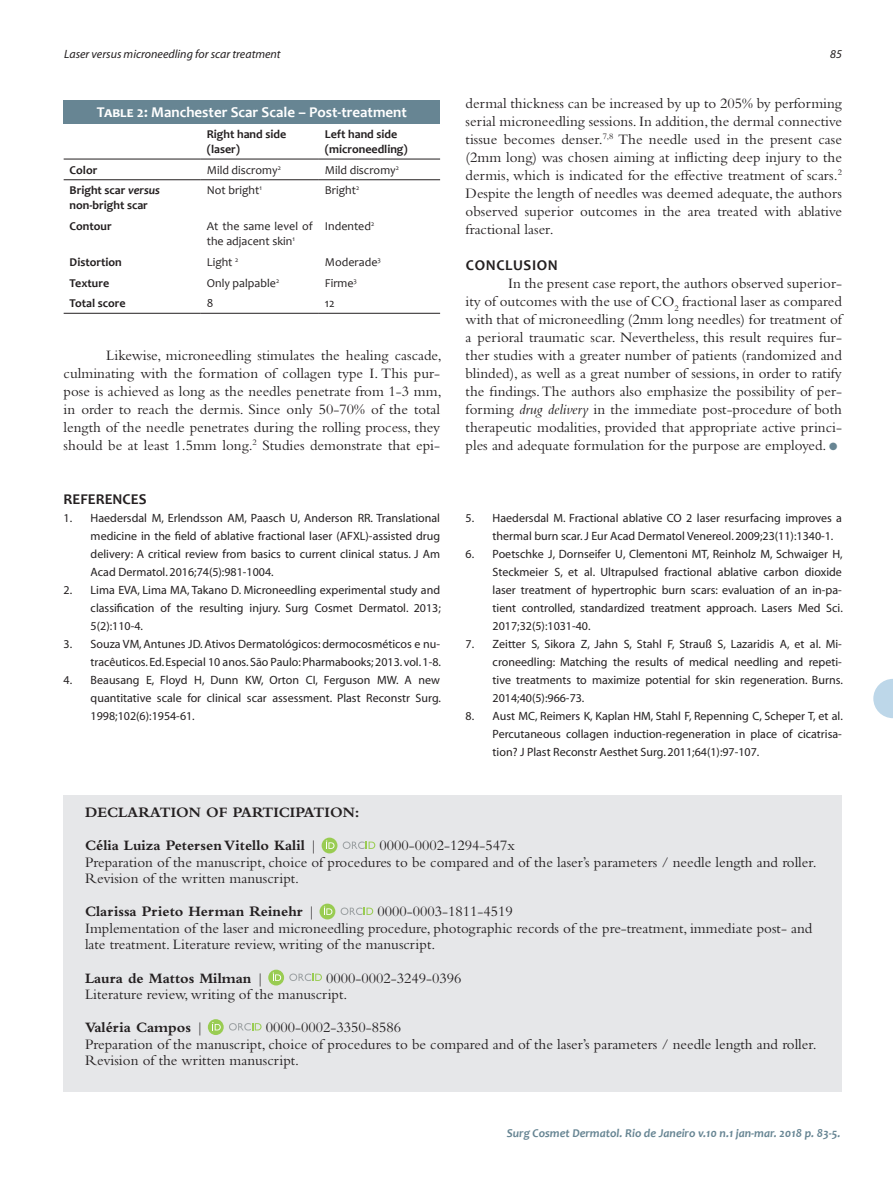
<style>
.page{position:relative;width:893px;height:1191px;background:#fff}
.page>*{position:absolute;margin:0;border:0;box-sizing:border-box;transform-origin:0 0}
.Surgical-ING_-_2016{font:15px/18px "Bembo";color:#231f20;text-align:justify}
.Surgical-PT_-_2016{font:15px/16.5px "Bembo";color:#231f20}
.Surgical-PT_-_2016-2{font:700 15px "Bembo";color:#231f20}
.ABD-ING{font:15px "Bembo";color:#231f20}
.Tabela{font:700 15px "Candara";color:#fff}
.ABD-ING-2{font:700 15px "Bembo";color:#231f20}
.Surgical-ING_-_2016-2{font:700 15px "Candara";color:#231f20}
.Surgical-ING_-_2016-3{font:700 15px "Candara";letter-spacing:.04em;color:#231f20}
.t1{font:12px/18px "Myriad";color:#231f20;text-align:justify}
.Tabela-2{font:12px/15px "Candara";color:#231f20}
.Tabela-3{font:700 12px "Candara";color:#231f20}
.t2{font:italic 700 12px "Candara";color:#678593}
.t3{font:italic 12px "Myriad";color:#231f20}
.s1{font-style:italic}
.s2{color:#678593}
.s3{font-weight:400}
</style>
<div class="page">
<div style="left:64px;top:100px;width:376px;height:23px;background:#678593"></div>
<hr style="left:64px;top:313px;width:137px;height:1px;background:#231f20">
<hr style="left:201px;top:313px;width:118px;height:1px;background:#231f20">
<hr style="left:319px;top:313px;width:121px;height:1px;background:#231f20">
<hr style="left:64px;top:159px;width:137px;height:1px;background:#231f20">
<hr style="left:201px;top:159px;width:118px;height:1px;background:#231f20">
<hr style="left:319px;top:159px;width:121px;height:1px;background:#231f20">
<hr style="left:64px;top:179px;width:137px;height:1px;background:#231f20">
<hr style="left:201px;top:179px;width:118px;height:1px;background:#231f20">
<hr style="left:319px;top:179px;width:121px;height:1px;background:#231f20">
<div style="left:64px;top:795px;width:778px;height:297px;background:#e6e7e9"></div>
<div style="left:322px;top:837px;width:15px;height:16px;background:#99cc52;border-radius:50%"></div>
<svg style="left:343px;top:841px;width:32px;height:8px"></svg>
<svg style="left:326px;top:840px;width:8px;height:9px"></svg>
<div style="left:320px;top:903px;width:15px;height:16px;background:#99cc52;border-radius:50%"></div>
<svg style="left:341px;top:907px;width:32px;height:8px"></svg>
<svg style="left:324px;top:906px;width:8px;height:9px"></svg>
<svg style="left:268px;top:969px;width:16px;height:16px"></svg>
<svg style="left:289px;top:973px;width:33px;height:8px"></svg>
<svg style="left:273px;top:972px;width:8px;height:9px"></svg>
<svg style="left:208px;top:1019px;width:16px;height:16px"></svg>
<svg style="left:229px;top:1023px;width:33px;height:7px"></svg>
<svg style="left:212px;top:1022px;width:9px;height:8px"></svg>
<svg style="left:873px;top:679px;width:20px;height:39px"></svg>
<p class="t3" style="left:64px;top:48px;width:218px">Laser versus microneedling for scar treatment</p>
<p class="t3" style="left:830px;top:48px;width:13px">85</p>
<p class="Tabela" style="left:97px;top:102px;width:312px">Table 2: Manchester Scar Scale – Post-treatment</p>
<p class="Tabela-3" style="left:207px;top:127px;width:81px">Right hand side</p>
<p class="Tabela-3" style="left:207px;top:142px;width:35px">(laser)</p>
<p class="Tabela-3" style="left:325px;top:127px;width:74px">Left hand side</p>
<p class="Tabela-3" style="left:325px;top:142px;width:84px">(microneedling)</p>
<p class="Tabela-3" style="left:70px;top:162px;width:29px">Color</p>
<p class="Tabela-2" style="left:207px;top:162px;width:76px">Mild discromy<sup>2</sup></p>
<p class="Tabela-2" style="left:325px;top:162px;width:76px">Mild discromy<sup>2</sup></p>
<p class="Tabela-3" style="left:70px;top:183px;width:92px">Bright scar <span class="s1">versus</span></p>
<p class="Tabela-3" style="left:70px;top:198px;width:80px">non-bright scar</p>
<p class="Tabela-2" style="left:207px;top:183px;width:56px">Not bright<sup>1</sup></p>
<p class="Tabela-2" style="left:325px;top:183px;width:36px">Bright<sup>2</sup></p>
<p class="Tabela-3" style="left:70px;top:219px;width:44px">Contour</p>
<p class="Tabela-2" style="left:207px;top:219px;width:108px">At the same level of the adjacent skin<sup>1</sup></p>
<p class="Tabela-2" style="left:325px;top:219px;width:51px">Indented<sup>2</sup></p>
<p class="Tabela-3" style="left:70px;top:254px;width:54px">Distortion</p>
<p class="Tabela-2" style="left:207px;top:254px;width:33px">Light <sup>2</sup></p>
<p class="Tabela-2" style="left:325px;top:254px;width:58px">Moderade<sup>3</sup></p>
<p class="Tabela-3" style="left:70px;top:275px;width:41px">Texture</p>
<p class="Tabela-2" style="left:207px;top:275px;width:74px">Only palpable<sup>2</sup></p>
<p class="Tabela-2" style="left:325px;top:275px;width:34px">Firme<sup>3</sup></p>
<p class="Tabela-3" style="left:70px;top:296px;width:58px">Total score</p>
<p class="Tabela-2" style="left:207px;top:296px;width:8px">8</p>
<p class="Tabela-2" style="left:325px;top:296px;width:11px">12</p>
<p class="Surgical-ING_-_2016" style="left:64px;top:346px;width:379px;text-indent:43px">Likewise, microneedling stimulates the healing cascade, culminating with the formation of collagen type I. This pur&shy;pose is achieved as long as the needles penetrate from 1-3 mm, in order to reach the dermis. Since only 50-70% of the total length of the needle penetrates during the rolling process, they should be at least 1.5mm long.<sup>2</sup> Studies demonstrate that epi-</p>
<p class="Surgical-ING_-_2016-2" style="left:64px;top:490px;width:84px">REFERENCES</p>
<p class="t1" style="left:91px;top:510px;width:351px;text-indent:-27px">1. Haedersdal M, Erlendsson AM, Paasch U, Anderson RR. Translational medicine in the field of ablative fractional laser (AFXL)-assisted drug delivery: A critical review from basics to current clinical status. J Am Acad Dermatol. 2016;74(5):981-1004.</p>
<p class="t1" style="left:91px;top:582px;width:352px;text-indent:-27px">2. Lima EVA, Lima MA, Takano D. Microneedling experimental study and classification of the resulting injury. Surg Cosmet Dermatol. 2013; 5(2):110-4.</p>
<p class="t1" style="left:64px;top:636px;width:379px;text-align:right">3. Souza VM, Antunes JD. Ativos Dermatológicos: dermocosméticos e nu&shy;tracêuticos. Ed. Especial 10 anos. São Paulo: Pharmabooks; 2013. vol. 1-8.</p>
<p class="t1" style="left:91px;top:672px;width:352px;text-indent:-27px">4. Beausang E, Floyd H, Dunn KW, Orton CI, Ferguson MW. A new quantitative scale for clinical scar assessment. Plast Reconstr Surg.<br>1998;102(6):1954-61.</p>
<p class="Surgical-ING_-_2016" style="left:466px;top:94px;width:378px">dermal thickness can be increased by up to 205% by performing serial microneedling sessions. In addition, the dermal connective tissue becomes denser.<sup>7,8</sup> The needle used in the present case (2mm long) was chosen aiming at inflicting deep injury to the dermis, which is indicated for the effective treatment of scars.<sup>2<br></sup>Despite the length of needles was deemed adequate, the authors observed superior outcomes in the area treated with ablative fractional laser.</p>
<p class="Surgical-ING_-_2016-3" style="left:466px;top:256px;width:93px">CONCLUSION</p>
<p class="Surgical-ING_-_2016" style="left:466px;top:274px;width:378px;text-indent:43px">In the present case report, the authors observed superior&shy;ity of outcomes with the use of CO<sub>2</sub> fractional laser as compared with that of microneedling (2mm long needles) for treatment of a perioral traumatic scar. Nevertheless, this result requires fur&shy;ther studies with a greater number of patients (randomized and blinded), as well as a great number of sessions, in order to ratify the findings. The authors also emphasize the possibility of per&shy;forming <span class="s1">drug delivery</span> in the immediate post-procedure of both therapeutic modalities, provided that appropriate active princi&shy;ples and adequate formulation for the purpose are employed. <span class="s2">●</span></p>
<p class="t1" style="left:493px;top:510px;width:351px;text-indent:-27px">5. Haedersdal M. Fractional ablative CO 2 laser resurfacing improves a thermal burn scar. J Eur Acad Dermatol Venereol. 2009;23(11):1340-1.</p>
<p class="t1" style="left:493px;top:546px;width:352px;text-indent:-27px">6. Poetschke J, Dornseifer U, Clementoni MT, Reinholz M, Schwaiger H, Steckmeier S, et al. Ultrapulsed fractional ablative carbon dioxide laser treatment of hypertrophic burn scars: evaluation of an in-pa&shy;tient controlled, standardized treatment approach. Lasers Med Sci.<br>2017;32(5):1031-40.</p>
<p class="t1" style="left:493px;top:636px;width:352px;text-indent:-27px">7. Zeitter S, Sikora Z, Jahn S, Stahl F, Strauß S, Lazaridis A, et al. Mi&shy;croneedling: Matching the results of medical needling and repeti&shy;tive treatments to maximize potential for skin regeneration. Burns.<br>2014;40(5):966-73.</p>
<p class="t1" style="left:493px;top:708px;width:352px;text-indent:-27px">8. Aust MC, Reimers K, Kaplan HM, Stahl F, Repenning C, Scheper T, et al.<br>Percutaneous collagen induction-regeneration in place of cicatrisa&shy;tion? J Plast Reconstr Aesthet Surg. 2011;64(1):97-107.</p>
<p class="Surgical-PT_-_2016-2" style="left:85px;top:804px;width:276px">DECLARATION OF PARTICIPATION:</p>
<p class="Surgical-PT_-_2016-2" style="left:85px;top:837px;width:234px">Célia Luiza Petersen Vitello Kalil <span class="s3">|</span></p>
<p class="Surgical-ING_-_2016" style="left:379px;top:836px;width:137px">0000-0002-1294-547x</p>
<p class="Surgical-ING_-_2016" style="left:85px;top:853px;width:733px;line-height:16.5px">Preparation of the manuscript, choice of procedures to be compared and of the laser’s parameters / needle length and roller.<br>Revision of the written manuscript.</p>
<p class="Surgical-PT_-_2016-2" style="left:85px;top:903px;width:232px">Clarissa Prieto Herman Reinehr <span class="s3">|</span></p>
<p class="Surgical-PT_-_2016" style="left:377px;top:903px;width:137px">0000-0003-1811-4519</p>
<p class="Surgical-PT_-_2016" style="left:85px;top:919px;width:729px">Implementation of the laser and microneedling procedure, photographic records of the pre-treatment, immediate post- and late treatment. Literature review, writing of the manuscript.</p>
<p class="ABD-ING-2" style="left:85px;top:969px;width:181px">Laura de Mattos Milman <span class="s3">|</span></p>
<p class="ABD-ING" style="left:326px;top:969px;width:137px">0000-0002-3249-0396</p>
<p class="ABD-ING" style="left:85px;top:985px;width:264px">Literature review, writing of the manuscript.</p>
<p class="ABD-ING-2" style="left:85px;top:1019px;width:120px">Valéria Campos <span class="s3">|</span></p>
<p class="ABD-ING" style="left:266px;top:1018px;width:137px">0000-0002-3350-8586</p>
<p class="Surgical-PT_-_2016" style="left:85px;top:1035px;width:733px">Preparation of the manuscript, choice of procedures to be compared and of the laser’s parameters / needle length and roller.<br>Revision of the written manuscript.</p>
<p class="t2" style="left:507px;top:1125px;width:335px">Surg Cosmet Dermatol. Rio de Janeiro v.10 n.1 jan-mar. 2018 p. 83-5.</p>
</div>
